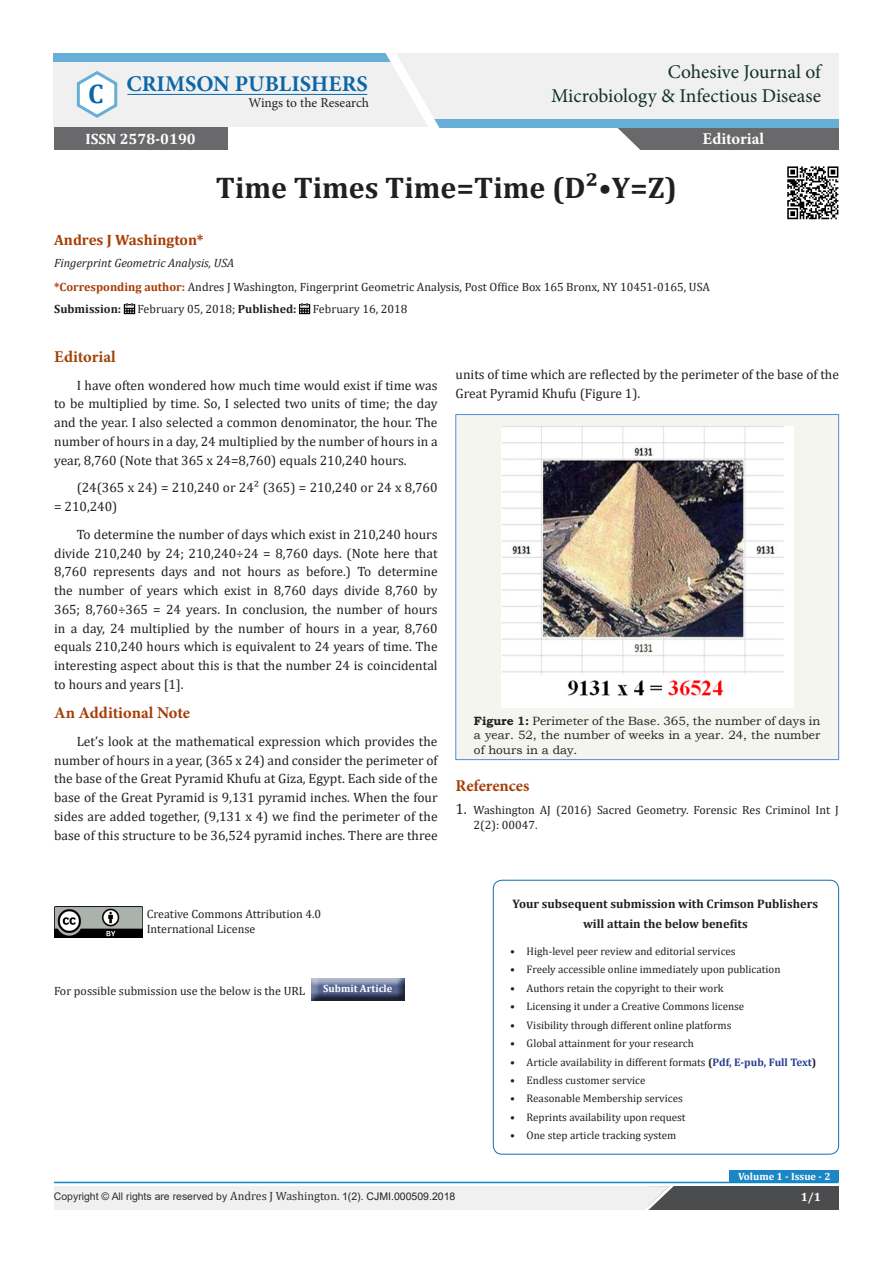
<style>
.page{position:relative;width:893px;height:1263px;background:#fff}
.page>*{position:absolute;margin:0;border:0;box-sizing:border-box;transform-origin:0 0}
.t1{font:700 30px "Cambria";color:#231f20}
.t2{font:700 27px "Cambria";color:#0b67a8}
.t3{font:700 22.5px "Minion Pro";color:#0b67a8}
.t4{font:19.5px "Minion Pro";color:#12302b}
.t5{font:700 16.5px "Minion Pro";letter-spacing:-.005em;color:#a73d07}
.t6{font:700 16.5px "Minion Pro";color:#a14307}
.t7{font:700 16.5px "Minion Pro";color:#fff}
.t8{font:700 15px "Cambria";color:#a73d07}
.t9{font:700 15px "Cambria";color:#fff}
.t10{font:13.5px/18.8px "Cambria";color:#231f20;text-align:justify}
.t11{font:13.5px "Minion Pro";color:#231f20}
.t12{font:700 12.3px/19.6px "Cambria";color:#231f20;text-align:center}
.t13{font:12px/14.4px "Cambria";color:#231f20}
.t14{font:12px/14.4px "Bookman Old Style";color:#231f20;text-align:justify}
.t15{font:italic 12px "Cambria";color:#231f20}
.t16{font:700 12px "Cambria";color:#231f20}
.t17{font:700 12px "Cambria";color:#fff}
.t18{font:10.95px "Cambria";color:#231f20}
.t19{font:10.5px "Arial";color:#312f30}
.t20{font:700 10.5px "Cambria";color:#fff}
.s1{font-weight:700;color:#a73d07}
.s2{font-weight:700}
.s3{font-size:15px}
.s4{font-weight:700;color:#253f8e}
.s5{font-family:"Cambria";font-size:12px}
.s6{color:#231f20}
</style>
<div class="page">
<svg style="left:124px;top:303px;width:11px;height:11px"></svg>
<svg style="left:299px;top:303px;width:11px;height:11px"></svg>
<div style="left:456px;top:414px;width:383px;height:346px;background:#f5f5f0"></div>
<div style="left:456px;top:414px;width:383px;height:346px;border:1px solid #548dd4"></div>
<img style="left:501px;top:427px;width:292px;height:281px">
<div style="left:615px;top:127px;width:224px;height:23px;background:#69696c"></div>
<svg style="left:615px;top:128px;width:25px;height:22px"></svg>
<div style="left:647px;top:1186px;width:192px;height:23px;background:#4b4c4d"></div>
<div style="left:54px;top:1186px;width:593px;height:23px;background:#f0f0f0"></div>
<svg style="left:639px;top:1181px;width:41px;height:29px"></svg>
<hr style="left:54px;top:1182px;width:784px;height:1px;background:#0b88c4">
<div style="left:730px;top:1170px;width:109px;height:12px;background:#1b86c6"></div>
<img style="left:787px;top:166px;width:52px;height:54px">
<div style="left:493px;top:880px;width:346px;height:274px;border:1px solid #136ead;border-radius:9px"></div>
<div style="left:310px;top:977px;width:96px;height:24px;background:#231f20;opacity:.75"></div>
<img style="left:54px;top:907px;width:88px;height:31px">
<div style="left:54px;top:54px;width:785px;height:73px;background:#f0f0f0"></div>
<svg style="left:76px;top:71px;width:42px;height:47px"></svg>
<hr style="left:127px;top:94px;width:240px;height:1px;background:#0b67a8">
<div style="left:430px;top:119px;width:409px;height:9px;background:#67afd7"></div>
<div style="left:54px;top:54px;width:338px;height:8px;background:#67afd7"></div>
<svg style="left:344px;top:53px;width:111px;height:75px"></svg>
<div style="left:54px;top:127px;width:173px;height:23px;background:#69696c"></div>
<p class="t4" style="left:668px;top:59px;width:155px">Cohesive Journal of</p>
<p class="t3" style="left:126px;top:68px;width:243px">CRIMSON PUBLISHERS</p>
<p class="t11" style="left:248px;top:94px;width:122px">Wings to the Research</p>
<p class="t9" style="left:86px;top:129px;width:112px">ISSN 2578-0190</p>
<p class="t2" style="left:88px;top:74px;width:17px">C</p>
<p class="t4" style="left:551px;top:82px;width:271px">Microbiology &amp; Infectious Disease</p>
<p class="t7" style="left:702px;top:127px;width:63px">Editorial</p>
<p class="t1" style="left:216px;top:166px;width:463px">Time Times Time=Time (D²•Y=Z)</p>
<p class="t8" style="left:54px;top:229px;width:151px">Andres J Washington*</p>
<p class="t15" style="left:54px;top:254px;width:182px">Fingerprint Geometric Analysis, USA</p>
<p class="t13" style="left:54px;top:280px;width:657px"><span class="s1">*Corresponding author:</span> Andres J Washington, Fingerprint Geometric Analysis, Post Office Box 165 Bronx, NY 10451-0165, USA</p>
<p class="t16" style="left:54px;top:300px;width:69px">Submission:</p>
<p class="t13" style="left:138px;top:302px;width:160px">February 05, 2018; <span class="s2">Published:</span></p>
<p class="t13" style="left:313px;top:302px;width:96px">February 16, 2018</p>
<p class="t6" style="left:54px;top:345px;width:63px">Editorial</p>
<p class="t10" style="left:54px;top:376px;width:385px;text-indent:22px">I have often wondered how much time would exist if time was to be multiplied by time. So, I selected two units of time; the day and the year. I also selected a common denominator, the hour. The number of hours in a day, 24 multiplied by the number of hours in a year, 8,760 (Note that 365 x 24=8,760) equals 210,240 hours.</p>
<p class="t10" style="left:54px;top:478px;width:385px;text-indent:22px">(24(365 x 24) = 210,240 or 24² (365) = 210,240 or 24 x 8,760 = 210,240)</p>
<p class="t10" style="left:54px;top:525px;width:385px;text-indent:22px">To determine the number of days which exist in 210,240 hours divide 210,240 by 24; 210,240÷24 = 8,760 days. (Note here that 8,760 represents days and not hours as before.) To determine the number of years which exist in 8,760 days divide 8,760 by 365; 8,760÷365 = 24 years. In conclusion, the number of hours in a day, 24 multiplied by the number of hours in a year, 8,760 equals 210,240 hours which is equivalent to 24 years of time. The interesting aspect about this is that the number 24 is coincidental to hours and years [1].</p>
<p class="t5" style="left:54px;top:701px;width:137px">An Additional Note</p>
<p class="t10" style="left:54px;top:732px;width:385px;text-indent:22px">Let’s look at the mathematical expression which provides the number of hours in a year, (365 x 24) and consider the perimeter of the base of the Great Pyramid Khufu at Giza, Egypt. Each side of the base of the Great Pyramid is 9,131 pyramid inches. When the four sides are added together, (9,131 x 4) we find the perimeter of the base of this structure to be 36,524 pyramid inches. There are three</p>
<p class="t10" style="left:456px;top:365px;width:385px">units of time which are reflected by the perimeter of the base of the<br>Great Pyramid Khufu (Figure 1).</p>
<p class="t14" style="left:474px;top:713px;width:348px"><span class="s2">Figure 1:</span> Perimeter of the Base. 365, the number of days in a year. 52, the number of weeks in a year. 24, the number of hours in a day.</p>
<p class="t5" style="left:456px;top:774px;width:75px">References</p>
<p class="t13" style="left:474px;top:803px;width:367px;text-indent:-18px"><span class="s3">1.</span> Washington AJ (2016) Sacred Geometry. Forensic Res Criminol Int J<br>2(2): 00047.</p>
<p class="t13" style="left:147px;top:907px;width:176px">Creative Commons Attribution 4.0<br>International License</p>
<p class="t13" style="left:54px;top:983px;width:253px">For possible submission use the below is the URL</p>
<p class="t20" style="left:323px;top:981px;width:71px">Submit Article</p>
<p class="t12" style="left:513px;top:894px;width:307px">Your subsequent submission with Crimson Publishers will attain the below benefits</p>
<p class="t18" style="left:510px;top:944px;width:227px">• High-level peer review and editorial services</p>
<p class="t18" style="left:510px;top:963px;width:272px">• Freely accessible online immediately upon publication</p>
<p class="t18" style="left:510px;top:981px;width:215px">• Authors retain the copyright to their work</p>
<p class="t18" style="left:510px;top:1000px;width:236px">• Licensing it under a Creative Commons license</p>
<p class="t18" style="left:510px;top:1018px;width:223px">• Visibility through different online platforms</p>
<p class="t18" style="left:510px;top:1037px;width:185px">• Global attainment for your research</p>
<p class="t18" style="left:510px;top:1055px;width:308px">• Article availability in different formats <span class="s2">(</span><span class="s4">Pdf, E-pub, Full Text</span><span class="s2">)</span></p>
<p class="t18" style="left:510px;top:1074px;width:137px">• Endless customer service</p>
<p class="t18" style="left:510px;top:1092px;width:174px">• Reasonable Membership services</p>
<p class="t18" style="left:510px;top:1111px;width:177px">• Reprints availability upon request</p>
<p class="t18" style="left:510px;top:1129px;width:168px">• One step article tracking system</p>
<p class="t20" style="left:738px;top:1169px;width:94px">Volume 1 - Issue - 2</p>
<p class="t19" style="left:54px;top:1189px;width:403px">Copyright © All rights are reserved by <span class="s5">Andres J Washington.</span> <span class="s6">1(2). CJMI.000509.2018</span></p>
<p class="t17" style="left:801px;top:1189px;width:22px">1/1</p>
</div>
